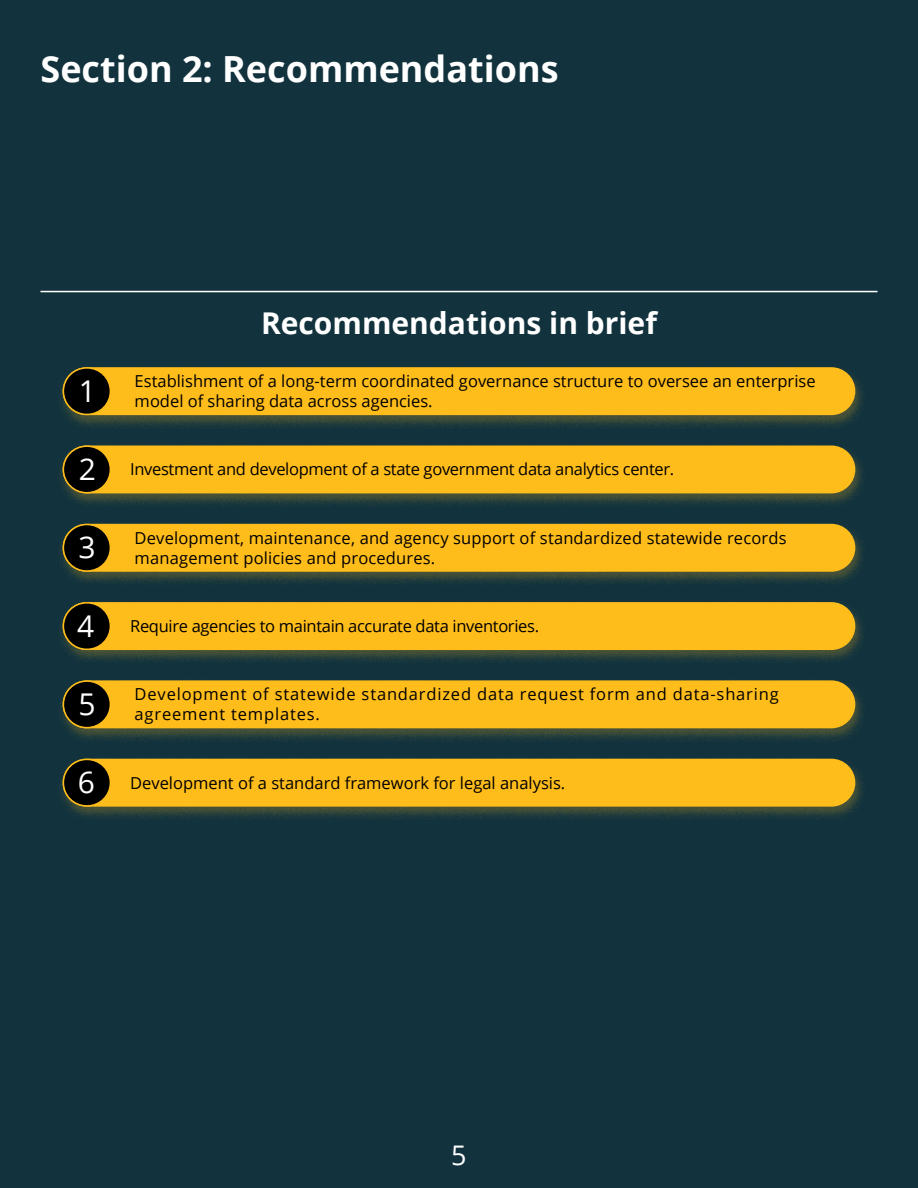
<style>
.page{position:relative;width:918px;height:1188px;background:#12333e}
.page>*{position:absolute;margin:0;border:0;box-sizing:border-box;transform-origin:0 0}
.t1{font:700 36px "Open Sans";color:#fff}
.t2{font:700 30px "Open Sans";color:#fff}
.t3{font:30px "Open Sans";color:#fff}
.t4{font:27px "Open Sans";color:#fff}
.t5{font:16.5px "Open Sans";color:#000}
.t6{font:16.5px "Open Sans";letter-spacing:-.02em;color:#000}
.t7{font:16.5px "Open Sans";letter-spacing:.05em;color:#000}
.s1{font-size:30px;color:#fff}
</style>
<div class="page">
<hr style="left:40px;top:291px;width:838px;height:1px;background:#fff">
<div style="left:58px;top:366px;width:808px;height:63px;background:#ffbd1c;opacity:.25"></div>
<div style="left:63px;top:367px;width:792px;height:48px;background:#ffbd1c;border-radius:24px"></div>
<div style="left:63px;top:368px;width:47px;height:46px;background:#000;border-radius:23px"></div>
<div style="left:63px;top:367px;width:48px;height:48px;border:2px solid #ffbd1c;border-radius:23px"></div>
<div style="left:58px;top:444px;width:808px;height:63px;background:#ffbd1c;opacity:.25"></div>
<div style="left:63px;top:446px;width:792px;height:47px;background:#ffbd1c;border-radius:24px"></div>
<div style="left:63px;top:446px;width:47px;height:47px;background:#000;border-radius:23px"></div>
<div style="left:63px;top:446px;width:48px;height:47px;border:2px solid #ffbd1c;border-radius:23px"></div>
<div style="left:58px;top:522px;width:808px;height:63px;background:#ffbd1c;opacity:.25"></div>
<div style="left:63px;top:524px;width:792px;height:48px;background:#ffbd1c;border-radius:24px"></div>
<div style="left:63px;top:525px;width:47px;height:46px;background:#000;border-radius:23px"></div>
<div style="left:63px;top:524px;width:48px;height:48px;border:2px solid #ffbd1c;border-radius:23px"></div>
<div style="left:58px;top:601px;width:808px;height:63px;background:#ffbd1c;opacity:.25"></div>
<div style="left:63px;top:602px;width:792px;height:48px;background:#ffbd1c;border-radius:24px"></div>
<div style="left:63px;top:603px;width:47px;height:46px;background:#000;border-radius:23px"></div>
<div style="left:63px;top:602px;width:48px;height:48px;border:2px solid #ffbd1c;border-radius:23px"></div>
<div style="left:58px;top:679px;width:808px;height:63px;background:#ffbd1c;opacity:.25"></div>
<div style="left:63px;top:680px;width:792px;height:48px;background:#ffbd1c;border-radius:24px"></div>
<div style="left:63px;top:681px;width:47px;height:47px;background:#000;border-radius:23px"></div>
<div style="left:63px;top:680px;width:48px;height:48px;border:2px solid #ffbd1c;border-radius:23px"></div>
<div style="left:58px;top:757px;width:808px;height:63px;background:#ffbd1c;opacity:.25"></div>
<div style="left:63px;top:759px;width:792px;height:48px;background:#ffbd1c;border-radius:24px"></div>
<div style="left:63px;top:759px;width:47px;height:47px;background:#000;border-radius:23px"></div>
<div style="left:63px;top:759px;width:48px;height:48px;border:2px solid #ffbd1c;border-radius:23px"></div>
<h1 class="t1" style="left:40px;top:43px;width:520px">Section 2: Recommendations</h1>
<h2 class="t3" style="left:79px;top:370px;width:19px">1</h2>
<h2 class="t2" style="left:261px;top:301px;width:397px">Recommendations in brief</h2>
<p class="t5" style="left:135px;top:370px;width:683px">Establishment of a long-term coordinated governance structure to oversee an enterprise</p>
<p class="t5" style="left:135px;top:390px;width:300px">model of sharing data across agencies.</p>
<p class="t6" style="left:79px;top:458px;width:597px"><span class="s1">2</span> Investment and development of a state government data analytics center.</p>
<h2 class="t3" style="left:78px;top:527px;width:19px">3</h2>
<p class="t5" style="left:135px;top:526px;width:653px">Development, maintenance, and agency support of standardized statewide records</p>
<p class="t5" style="left:135px;top:546px;width:302px">management policies and procedures.</p>
<p class="t6" style="left:77px;top:615px;width:463px"><span class="s1">4</span> Require agencies to maintain accurate data inventories.</p>
<h2 class="t3" style="left:78px;top:684px;width:19px">5</h2>
<p class="t7" style="left:135px;top:683px;width:646px">Development of statewide standardized data request form and data-sharing</p>
<p class="t7" style="left:135px;top:703px;width:187px">agreement templates.</p>
<p class="t5" style="left:78px;top:771px;width:489px"><span class="s1">6</span> Development of a standard framework for legal analysis.</p>
<h3 class="t4" style="left:451px;top:1136px;width:17px">5</h3>
</div>
